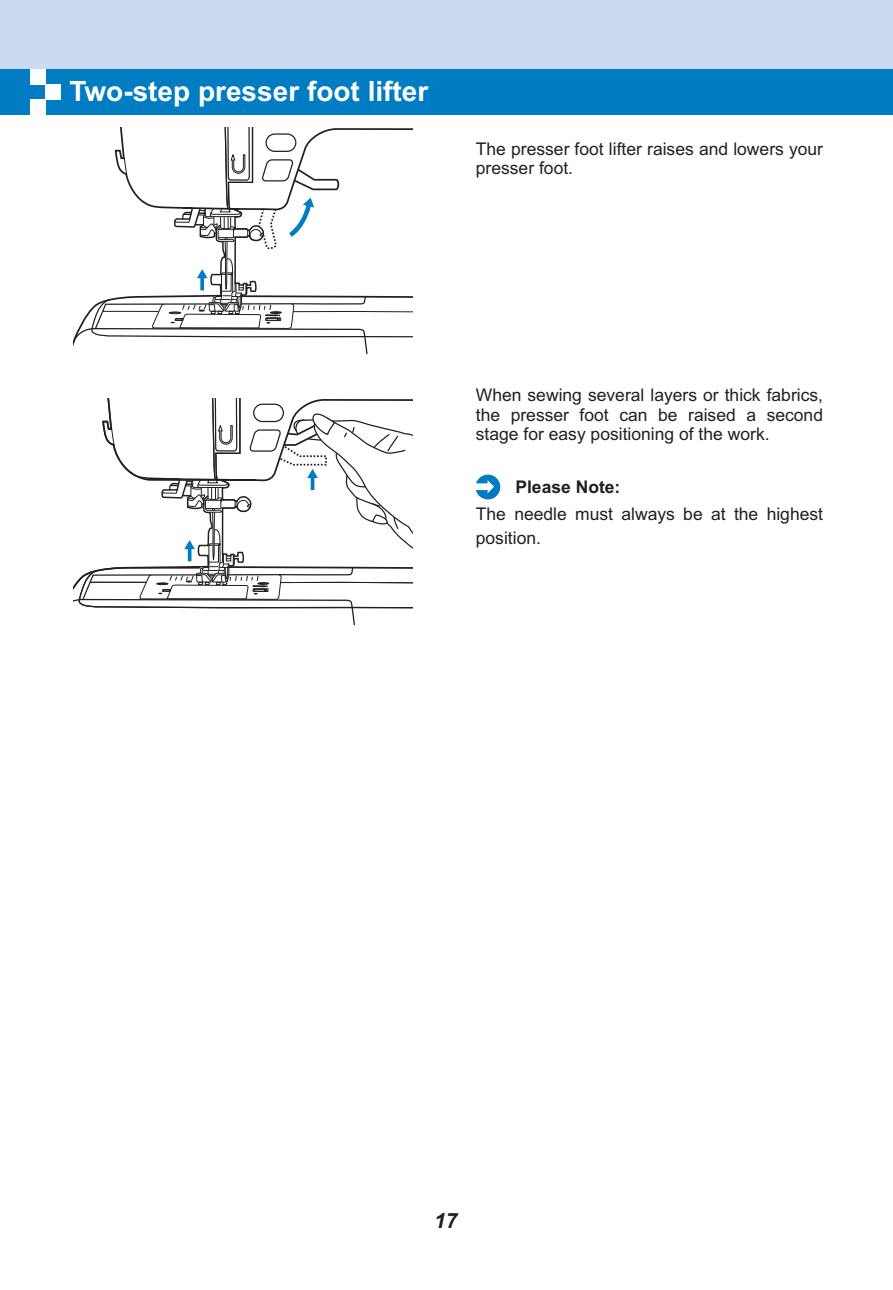
<style>
.page{position:relative;width:893px;height:1290px;background:#fff}
.page>*{position:absolute;margin:0;border:0;box-sizing:border-box;transform-origin:0 0}
.t1{font:700 28px "Arial";color:#fff}
.t2{font:italic 700 21px "Arial";color:#231f20}
.t3{font:17.5px/19.6px "Arial";color:#231f20}
.t4{font:700 17.5px "Arial";color:#231f20}
</style>
<div class="page">
<div style="left:0;top:0;width:893px;height:114px;background:#cbdaf0"></div>
<div style="left:0;top:69px;width:893px;height:45px;background:#007cc2"></div>
<div style="left:30px;top:69px;width:15px;height:15px;background:#fff"></div>
<div style="left:30px;top:99px;width:15px;height:15px;background:#fff"></div>
<div style="left:45px;top:84px;width:15px;height:15px;background:#fff"></div>
<svg style="left:73px;top:127px;width:340px;height:227px"></svg>
<svg style="left:73px;top:398px;width:340px;height:227px"></svg>
<svg style="left:476px;top:475px;width:24px;height:24px"></svg>
<h1 class="t1" style="left:69px;top:81px;width:360px">Two-step presser foot lifter</h1>
<p class="t3" style="left:476px;top:141px;width:349px">The presser foot lifter raises and lowers your presser foot.</p>
<p class="t3" style="left:476px;top:387px;width:349px;text-align:justify">When sewing several layers or thick fabrics, the presser foot can be raised a second stage for easy positioning of the work.</p>
<p class="t4" style="left:515px;top:480px;width:107px">Please Note:</p>
<p class="t3" style="left:476px;top:504px;width:349px;line-height:23.4px">The needle must always be at the highest position.</p>
<p class="t2" style="left:434px;top:1208px;width:25px">17</p>
</div>
